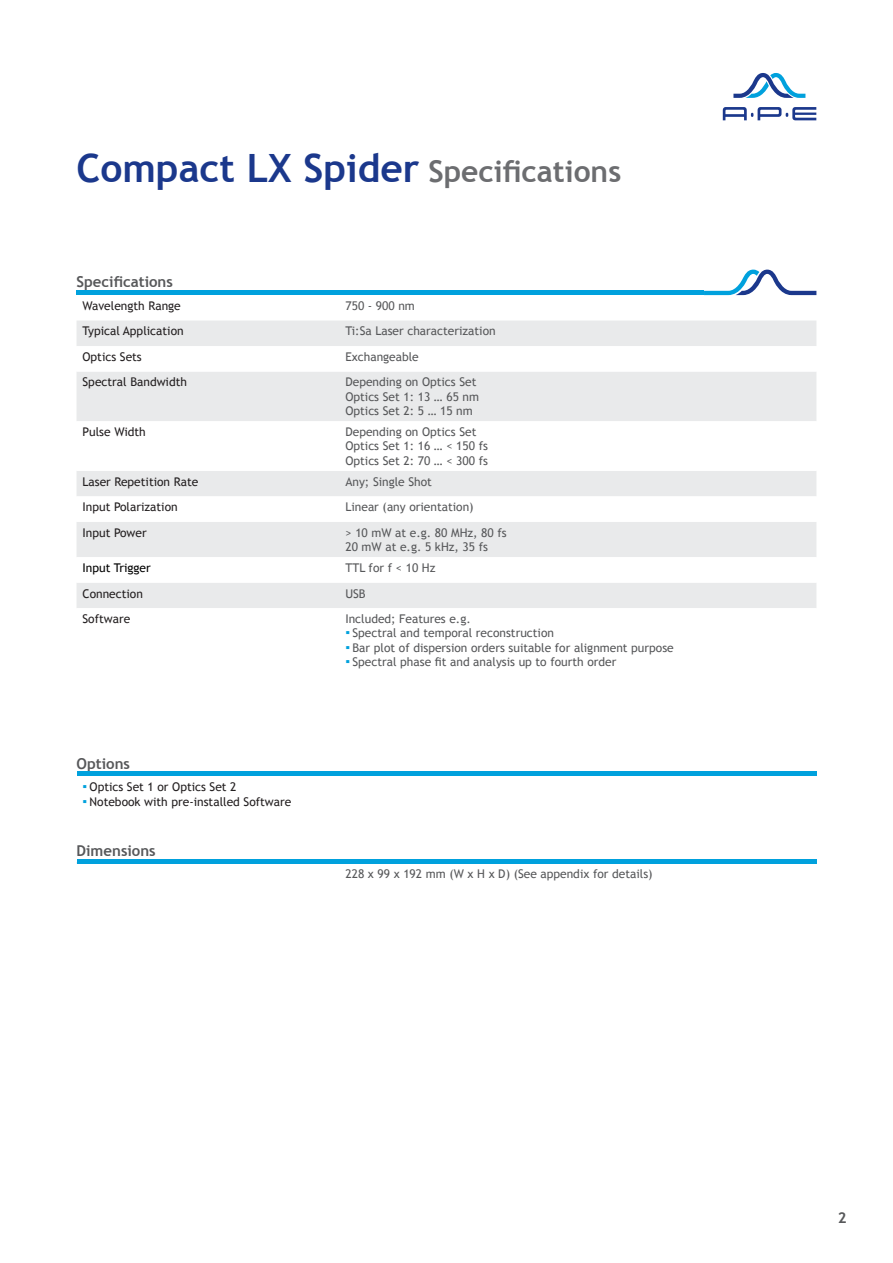
<style>
.page{position:relative;width:893px;height:1263px;background:#fff}
.page>*{position:absolute;margin:0;border:0;box-sizing:border-box;transform-origin:0 0}
.Seitenüberschrift_fe{font:700 39px "Trebuchet MS";color:#1b388c}
.Tabellen_Überschrift{font:700 15px "Trebuchet MS";color:#57585a}
.Tabellen_Text_rechts{font:12px "Trebuchet MS";color:#57585a}
.Tabellen_Text_links{font:12px "Trebuchet MS";color:#231f20}
.Tabellen_Text_links-2{font:12px "Trebuchet MS";color:#000001}
.s1{font-size:30px;color:#6c6d70}
.s2{font-size:13.5px;color:#00a1dd}
</style>
<div class="page">
<svg style="left:723px;top:107px;width:93px;height:13px"></svg>
<svg style="left:733px;top:73px;width:72px;height:25px"></svg>
<svg style="left:77px;top:775px;width:738px;height:1px"></svg>
<svg style="left:77px;top:863px;width:739px;height:1px"></svg>
<div style="left:77px;top:320px;width:739px;height:26px;background:#e9eaeb"></div>
<svg style="left:77px;top:372px;width:739px;height:236px;fill:#e9eaeb"></svg>
<hr style="left:77px;top:291px;width:627px;height:4px;background:#00a1dd">
<svg style="left:704px;top:270px;width:112px;height:25px"></svg>
<hr style="left:77px;top:859px;width:739px;height:4px;background:#00a1dd">
<hr style="left:77px;top:771px;width:739px;height:4px;background:#00a1dd">
<p class="Seitenüberschrift_fe" style="left:77px;top:144px;width:546px">Compact LX Spider <span class="s1">Specifications</span></p>
<p class="Tabellen_Überschrift" style="left:77px;top:273px;width:98px">Specifications</p>
<p class="Tabellen_Text_links" style="left:83px;top:299px;width:100px">Wavelength Range</p>
<p class="Tabellen_Text_rechts" style="left:345px;top:299px;width:71px">750 - 900 nm</p>
<p class="Tabellen_Text_links" style="left:83px;top:324px;width:103px">Typical Application</p>
<p class="Tabellen_Text_rechts" style="left:345px;top:324px;width:152px">Ti:Sa Laser characterization</p>
<p class="Tabellen_Text_links" style="left:83px;top:350px;width:61px">Optics Sets</p>
<p class="Tabellen_Text_rechts" style="left:345px;top:350px;width:75px">Exchangeable</p>
<p class="Tabellen_Text_links" style="left:83px;top:375px;width:106px">Spectral Bandwidth</p>
<p class="Tabellen_Text_rechts" style="left:345px;top:375px;width:132px">Depending on Optics Set</p>
<p class="Tabellen_Text_rechts" style="left:345px;top:389px;width:135px">Optics Set 1: 13 … 65 nm</p>
<p class="Tabellen_Text_rechts" style="left:345px;top:404px;width:129px">Optics Set 2: 5 … 15 nm</p>
<p class="Tabellen_Text_links" style="left:83px;top:425px;width:65px">Pulse Width</p>
<p class="Tabellen_Text_rechts" style="left:345px;top:425px;width:132px">Depending on Optics Set</p>
<p class="Tabellen_Text_rechts" style="left:345px;top:439px;width:144px">Optics Set 1: 16 … &lt; 150 fs</p>
<p class="Tabellen_Text_rechts" style="left:345px;top:453px;width:144px">Optics Set 2: 70 … &lt; 300 fs</p>
<p class="Tabellen_Text_links" style="left:83px;top:474px;width:117px">Laser Repetition Rate</p>
<p class="Tabellen_Text_rechts" style="left:345px;top:474px;width:88px">Any; Single Shot</p>
<p class="Tabellen_Text_links" style="left:83px;top:500px;width:97px">Input Polarization</p>
<p class="Tabellen_Text_rechts" style="left:345px;top:500px;width:130px">Linear (any orientation)</p>
<p class="Tabellen_Text_links" style="left:83px;top:525px;width:66px">Input Power</p>
<p class="Tabellen_Text_rechts" style="left:345px;top:525px;width:163px">&gt; 10 mW at e.g. 80 MHz, 80 fs</p>
<p class="Tabellen_Text_rechts" style="left:345px;top:540px;width:144px">20 mW at e.g. 5 kHz, 35 fs</p>
<p class="Tabellen_Text_links-2" style="left:83px;top:561px;width:70px">Input Trigger</p>
<p class="Tabellen_Text_rechts" style="left:345px;top:561px;width:92px">TTL for f &lt; 10 Hz</p>
<p class="Tabellen_Text_links" style="left:83px;top:586px;width:62px">Connection</p>
<p class="Tabellen_Text_rechts" style="left:345px;top:586px;width:22px">USB</p>
<p class="Tabellen_Text_links" style="left:83px;top:612px;width:49px">Software</p>
<p class="Tabellen_Text_rechts" style="left:345px;top:612px;width:127px">Included; Features e.g.</p>
<p class="Tabellen_Text_rechts" style="left:345px;top:626px;width:210px"><span class="s2">▪</span> Spectral and temporal reconstruction</p>
<p class="Tabellen_Text_rechts" style="left:345px;top:640px;width:330px"><span class="s2">▪</span> Bar plot of dispersion orders suitable for alignment purpose</p>
<p class="Tabellen_Text_rechts" style="left:345px;top:655px;width:272px"><span class="s2">▪</span> Spectral phase fit and analysis up to fourth order</p>
<p class="Tabellen_Überschrift" style="left:77px;top:754px;width:55px">Options</p>
<p class="Tabellen_Text_links" style="left:83px;top:780px;width:156px"><span class="s2">▪</span> Optics Set 1 or Optics Set 2</p>
<p class="Tabellen_Text_links" style="left:83px;top:794px;width:210px"><span class="s2">▪</span> Notebook with pre-installed Software</p>
<p class="Tabellen_Überschrift" style="left:77px;top:842px;width:81px">Dimensions</p>
<p class="Tabellen_Text_rechts" style="left:345px;top:866px;width:309px">228 x 99 x 192 mm (W x H x D) (See appendix for details)</p>
<p class="Tabellen_Überschrift" style="left:838px;top:1208px;width:10px">2</p>
</div>
